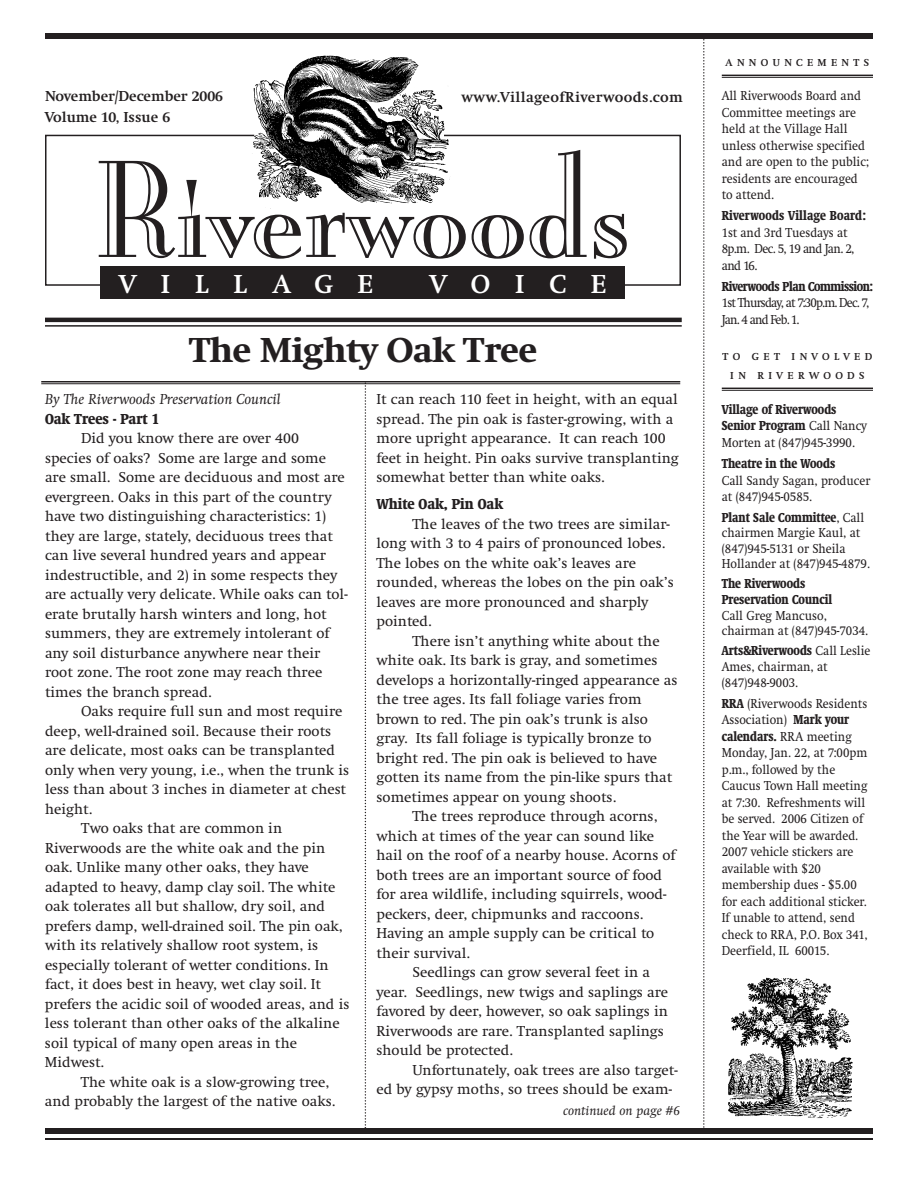
<style>
.page{position:relative;width:918px;height:1188px;background:#fff}
.page>*{position:absolute;margin:0;border:0;box-sizing:border-box;transform-origin:0 0}
.t1{font:144px "Burlington Plain";color:#231f20}
.t2{font:800 36px "Swift";letter-spacing:-.02em;color:#231f20}
.t3{font:700 27px "Swift";letter-spacing:.92em;color:#fff}
.t4{font:15px/19.5px "Swift";color:#231f20}
.t5{font:700 15px/21px "Swift";color:#231f20}
.t6{font:italic 15px "Swift";color:#231f20}
.t7{font:700 condensed 15px "Swift";color:#231f20}
.t8{font:700 15px "Swift";letter-spacing:.025em;color:#231f20}
.t9{font:13.5px/16.5px "Swift";color:#231f20;scale:.9 1}
.t10{font:700 condensed 13.5px/17px "Swift";color:#231f20;scale:.9 1}
.t11{font:13.5px/16.5px "Swift";letter-spacing:-.025em;color:#231f20;scale:.9 1}
.t12{font:13.5px/16.5px "Swift";letter-spacing:-.065em;color:#231f20;scale:.9 1}
.t13{font:700 condensed 13.5px "Swift";letter-spacing:-.04em;color:#231f20;scale:.9 1}
.t14{font:italic 13.5px "Swift";color:#231f20}
.t15{font:700 10.5px/18.1px "Swift";letter-spacing:.42em;color:#231f20;text-align:center}
.s1{font-weight:400;font-stretch:normal}
.s2{font-weight:700;font-stretch:condensed}
</style>
<div class="page">
<div style="left:45px;top:135px;width:636px;height:151px;border:2px solid #231f20"></div>
<div style="left:100px;top:267px;width:525px;height:32px;background:#231f20"></div>
<div style="left:45px;top:33px;width:828px;height:6px;background:#231f20"></div>
<hr style="left:45px;top:1138px;width:828px;height:2px;background:#231f20">
<div style="left:45px;top:1128px;width:828px;height:6px;background:#231f20"></div>
<svg style="left:703px;top:39px;width:2px;height:1089px"></svg>
<hr style="left:45px;top:318px;width:637px;height:4px;background:#231f20">
<hr style="left:45px;top:325px;width:637px;height:2px;background:#231f20">
<hr style="left:722px;top:75px;width:151px;height:1px;background:#231f20">
<hr style="left:722px;top:77px;width:151px;height:1px;background:#231f20">
<hr style="left:722px;top:388px;width:151px;height:1px;background:#231f20">
<hr style="left:722px;top:390px;width:151px;height:1px;background:#231f20">
<svg style="left:365px;top:384px;width:1px;height:744px"></svg>
<hr style="left:41px;top:381px;width:639px;height:2px;background:#231f20">
<hr style="left:41px;top:383px;width:639px;height:1px;background:#231f20">
<img style="left:251px;top:55px;width:199px;height:154px">
<img style="left:728px;top:977px;width:125px;height:142px">
<p class="t5" style="left:45px;top:85px;width:180px">November/December 2006<br>Volume 10, Issue 6</p>
<p class="t8" style="left:462px;top:88px;width:223px">www.VillageofRiverwoods.com</p>
<h1 class="t1" style="left:95px;top:161px;width:538px">Riverwoods</h1>
<h3 class="t3" style="left:119px;top:268px;width:255px">VILLAGE</h3>
<h3 class="t3" style="left:430px;top:268px;width:178px">VOICE</h3>
<h2 class="t2" style="left:189px;top:329px;width:350px">The Mighty Oak Tree</h2>
<p class="t6" style="left:45px;top:390px;width:237px">By The Riverwoods Preservation Council</p>
<p class="t7" style="left:45px;top:410px;width:116px">Oak Trees - Part 1</p>
<p class="t4" style="left:45px;top:428px;width:304px;text-indent:36px">Did you know there are over 400 species of oaks? Some are large and some are small. Some are deciduous and most are evergreen. Oaks in this part of the country have two distinguishing characteristics: 1) they are large, stately, deciduous trees that can live several hundred years and appear indestructible, and 2) in some respects they are actually very delicate. While oaks can tol&shy;erate brutally harsh winters and long, hot summers, they are extremely intolerant of any soil disturbance anywhere near their root zone. The root zone may reach three times the branch spread.</p>
<p class="t4" style="left:81px;top:701px;width:263px">Oaks require full sun and most require</p>
<p class="t4" style="left:45px;top:721px;width:288px">deep, well-drained soil. Because their roots</p>
<p class="t4" style="left:45px;top:740px;width:292px">are delicate, most oaks can be transplanted</p>
<p class="t4" style="left:45px;top:760px;width:306px">only when very young, i.e., when the trunk is</p>
<p class="t4" style="left:45px;top:779px;width:303px">less than about 3 inches in diameter at chest</p>
<p class="t4" style="left:45px;top:799px;width:49px">height.</p>
<p class="t4" style="left:81px;top:818px;width:203px">Two oaks that are common in</p>
<p class="t4" style="left:45px;top:838px;width:282px">Riverwoods are the white oak and the pin</p>
<p class="t4" style="left:45px;top:857px;width:265px">oak. Unlike many other oaks, they have</p>
<p class="t4" style="left:45px;top:877px;width:292px">adapted to heavy, damp clay soil. The white</p>
<p class="t4" style="left:45px;top:896px;width:282px">oak tolerates all but shallow, dry soil, and</p>
<p class="t4" style="left:45px;top:916px;width:299px">prefers damp, well-drained soil. The pin oak,</p>
<p class="t4" style="left:45px;top:935px;width:275px">with its relatively shallow root system, is</p>
<p class="t4" style="left:45px;top:955px;width:285px">especially tolerant of wetter conditions. In</p>
<p class="t4" style="left:45px;top:974px;width:278px">fact, it does best in heavy, wet clay soil. It</p>
<p class="t4" style="left:45px;top:994px;width:306px">prefers the acidic soil of wooded areas, and is</p>
<p class="t4" style="left:45px;top:1013px;width:296px">less tolerant than other oaks of the alkaline</p>
<p class="t4" style="left:45px;top:1033px;width:254px">soil typical of many open areas in the</p>
<p class="t4" style="left:45px;top:1052px;width:61px">Midwest.</p>
<p class="t4" style="left:81px;top:1072px;width:250px">The white oak is a slow-growing tree,</p>
<p class="t4" style="left:45px;top:1091px;width:292px">and probably the largest of the native oaks.</p>
<p class="t4" style="left:376px;top:389px;width:304px">It can reach 110 feet in height, with an equal spread. The pin oak is faster-growing, with a more upright appearance. It can reach 100 feet in height. Pin oaks survive transplanting somewhat better than white oaks.</p>
<p class="t7" style="left:376px;top:495px;width:128px">White Oak, Pin Oak</p>
<p class="t4" style="left:376px;top:514px;width:299px;text-indent:36px">The leaves of the two trees are similar&shy;long with 3 to 4 pairs of pronounced lobes.<br>The lobes on the white oak’s leaves are rounded, whereas the lobes on the pin oak’s leaves are more pronounced and sharply pointed.</p>
<p class="t4" style="left:377px;top:631px;width:303px;text-indent:36px">There isn’t anything white about the white oak. Its bark is gray, and sometimes develops a horizontally-ringed appearance as the tree ages. Its fall foliage varies from brown to red. The pin oak’s trunk is also gray. Its fall foliage is typically bronze to bright red. The pin oak is believed to have gotten its name from the pin-like spurs that sometimes appear on young shoots.</p>
<p class="t4" style="left:412px;top:806px;width:247px">The trees reproduce through acorns,</p>
<p class="t4" style="left:377px;top:826px;width:279px">which at times of the year can sound like</p>
<p class="t4" style="left:376px;top:845px;width:301px">hail on the roof of a nearby house. Acorns of</p>
<p class="t4" style="left:376px;top:865px;width:287px">both trees are an important source of food</p>
<p class="t4" style="left:376px;top:884px;width:292px">for area wildlife, including squirrels, wood-</p>
<p class="t4" style="left:376px;top:904px;width:268px">peckers, deer, chipmunks and raccoons.</p>
<p class="t4" style="left:376px;top:923px;width:279px">Having an ample supply can be critical to</p>
<p class="t4" style="left:376px;top:943px;width:95px">their survival.</p>
<p class="t4" style="left:412px;top:962px;width:239px">Seedlings can grow several feet in a</p>
<p class="t4" style="left:376px;top:982px;width:293px">year. Seedlings, new twigs and saplings are</p>
<p class="t4" style="left:376px;top:1001px;width:293px">favored by deer, however, so oak saplings in</p>
<p class="t4" style="left:376px;top:1021px;width:289px">Riverwoods are rare. Transplanted saplings</p>
<p class="t4" style="left:376px;top:1040px;width:138px">should be protected.</p>
<p class="t4" style="left:412px;top:1060px;width:267px">Unfortunately, oak trees are also target-</p>
<p class="t4" style="left:376px;top:1079px;width:297px">ed by gypsy moths, so trees should be exam-</p>
<p class="t14" style="left:563px;top:1102px;width:118px">continued on page #6</p>
<p class="t15" style="left:726px;top:53px;width:145px">ANNOUNCEMENTS</p>
<p class="t9" style="left:722px;top:87px;width:165px">All Riverwoods Board and<br>Committee meetings are held at the Village Hall unless otherwise specified and are open to the public; residents are encouraged to attend.</p>
<p class="t10" style="left:722px;top:207px;width:162px">Riverwoods Village Board:</p>
<p class="t11" style="left:722px;top:224px;width:149px">1st and 3rd Tuesdays at<br>8p.m. Dec. 5, 19 and Jan. 2, and 16.</p>
<p class="t13" style="left:722px;top:278px;width:169px">Riverwoods Plan Commission:</p>
<p class="t12" style="left:722px;top:294px;width:165px">1st Thursday, at 7:30p.m. Dec. 7,<br>Jan. 4 and Feb. 1.</p>
<p class="t15" style="left:722px;top:348px;width:151px">TO GET INVOLVED<br>IN RIVERWOODS</p>
<p class="t10" style="left:722px;top:400px;width:163px">Village of Riverwoods<br>Senior Program <span class="s1">Call Nancy<br>Morten at (847)945-3990.</span></p>
<p class="t10" style="left:722px;top:455px;width:128px">Theatre in the Woods</p>
<p class="t9" style="left:722px;top:472px;width:167px">Call Sandy Sagan, producer at (847)945-0585.</p>
<p class="t9" style="left:722px;top:509px;width:166px;line-height:15.6px"><span class="s2">Plant Sale Committee</span>, Call chairmen Margie Kaul, at (847)945-5131 or Sheila<br>Hollander at (847)945-4879.</p>
<p class="t10" style="left:722px;top:576px;width:124px;line-height:15.6px">The Riverwoods<br>Preservation Council</p>
<p class="t9" style="left:722px;top:607px;width:164px;line-height:15.6px">Call Greg Mancuso, chairman at (847)945-7034.</p>
<p class="t9" style="left:722px;top:643px;width:167px;line-height:15.6px"><span class="s2">Arts&amp;Riverwoods</span> Call Leslie<br>Ames, chairman, at (847)948-9003.</p>
<p class="t9" style="left:722px;top:695px;width:163px"><span class="s2">RRA</span> (Riverwoods Residents<br>Association) <span class="s2">Mark your calendars.</span> RRA meeting<br>Monday, Jan. 22, at 7:00pm p.m., followed by the<br>Caucus Town Hall meeting at 7:30. Refreshments will be served. 2006 Citizen of the Year will be awarded.<br>2007 vehicle stickers are available with $20 membership dues - $5.00 for each additional sticker.<br>If unable to attend, send check to RRA, P.O. Box 341,<br>Deerfield, IL 60015.</p>
</div>
